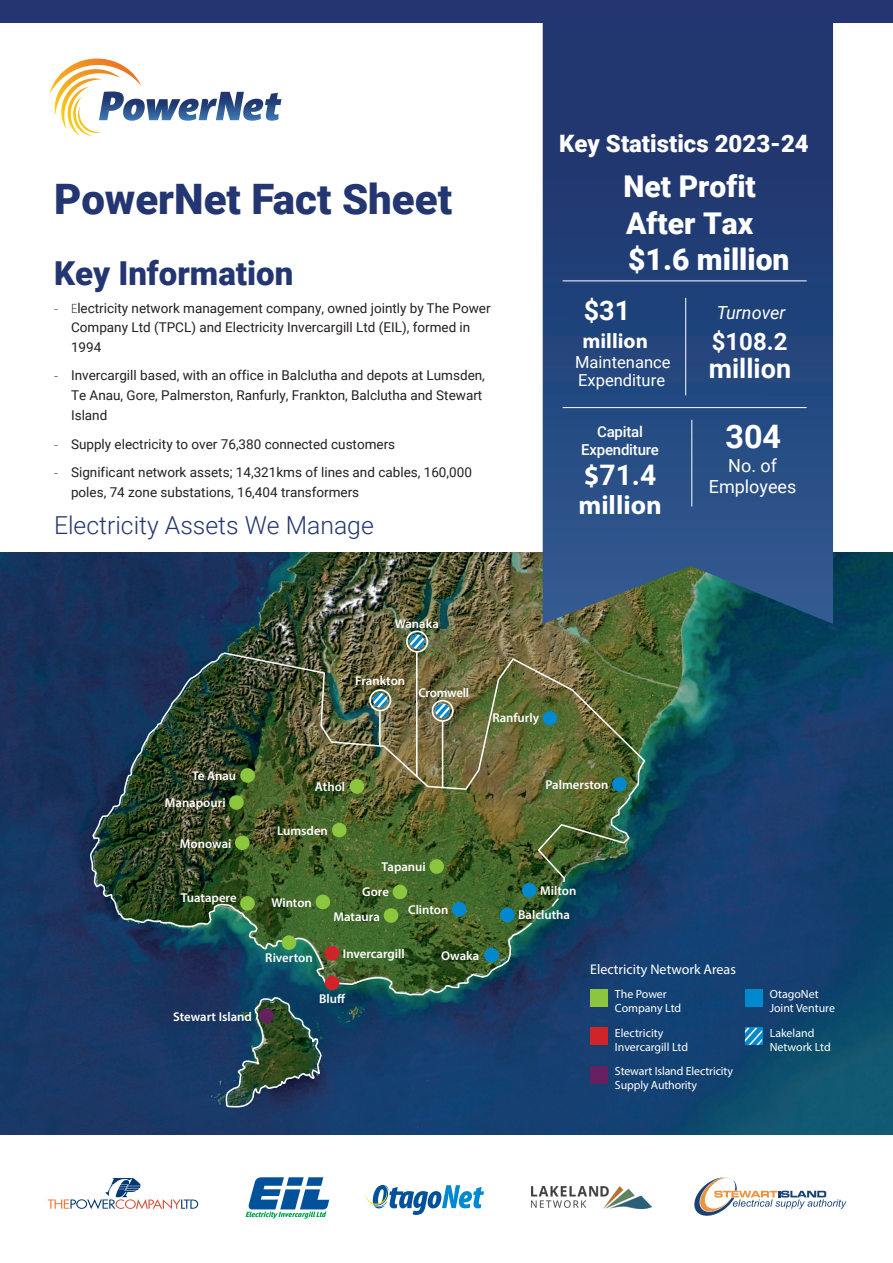
<style>
.page{position:relative;width:893px;height:1263px;background:#fff}
.page>*{position:absolute;margin:0;border:0;box-sizing:border-box;transform-origin:0 0}
.t1{font:900 42px "Roboto";color:#233671}
.t2{font:900 33px "Roboto";color:#233671}
.t3{font:700 32.4px "Roboto";color:#fff}
.t4{font:900 30px/36.5px "Roboto";color:#fff}
.t5{font:700 28.35px "Roboto";color:#fff}
.t6{font:700 27px "Roboto";color:#fff}
.t7{font:700 26.7px "Myriad Pro";color:#fff}
.t8{font:300 24.75px "Roboto";color:#233671}
.t9{font:900 24px "Roboto";color:#fff}
.t10{font:700 24px "Roboto";color:#fff}
.t11{font:700 21px "Myriad Pro";color:#fff}
.t12{font:18px/21.6px "Roboto";color:#fff;text-align:center}
.t13{font:italic 18px "Roboto";color:#fff}
.t14{font:16.5px/17.7px "Roboto";color:#fff}
.t15{font:500 15px/18.6px "Roboto";letter-spacing:-.015em;color:#fff;text-align:center}
.t16{font:14.1px "Myriad Pro";color:#fff}
.t17{font:13.5px/19.6px "Roboto";color:#231f20}
.Body_Paragraph{font:600 12.75px "Myriad Pro";color:#fff}
.Body_Paragraph-2{font:600 12.75px "Myriad Pro";letter-spacing:-.025em;color:#fff}
.t18{font:11.85px/14.1px "Myriad Pro";letter-spacing:-.005em;color:#fff}
.s1{font-family:"Myriad Pro";font-weight:300}
.s2{font-family:"Myriad Pro"}
</style>
<div class="page">
<svg style="left:246px;top:1177px;width:83px;height:41px"></svg>
<img style="left:0;top:553px;width:893px;height:581px">
<img style="left:224px;top:996px;width:99px;height:112px">
<div style="left:406px;top:630px;width:22px;height:23px;border:2px solid #fff;border-radius:50%"></div>
<img style="left:90px;top:652px;width:555px;height:343px">
<div style="left:612px;top:777px;width:15px;height:14px;background:#0089cf;border-radius:50%"></div>
<div style="left:484px;top:948px;width:15px;height:14px;background:#0089cf;border-radius:50%"></div>
<div style="left:500px;top:907px;width:15px;height:15px;background:#0089cf;border-radius:50%"></div>
<div style="left:384px;top:908px;width:14px;height:15px;background:#8bc63e;border-radius:50%"></div>
<div style="left:325px;top:946px;width:14px;height:14px;background:#d1232a;border-radius:50%"></div>
<div style="left:350px;top:779px;width:14px;height:15px;background:#8bc63e;border-radius:50%"></div>
<div style="left:543px;top:711px;width:14px;height:15px;background:#0089cf;border-radius:50%"></div>
<div style="left:259px;top:1008px;width:15px;height:15px;background:#661f5f;border-radius:50%"></div>
<div style="left:240px;top:768px;width:15px;height:15px;background:#8bc63e;border-radius:50%"></div>
<div style="left:282px;top:935px;width:14px;height:15px;background:#8bc63e;border-radius:50%"></div>
<div style="left:452px;top:902px;width:14px;height:14px;background:#0089cf;border-radius:50%"></div>
<div style="left:429px;top:859px;width:15px;height:15px;background:#8bc63e;border-radius:50%"></div>
<div style="left:393px;top:885px;width:14px;height:14px;background:#8bc63e;border-radius:50%"></div>
<div style="left:332px;top:823px;width:15px;height:14px;background:#8bc63e;border-radius:50%"></div>
<div style="left:316px;top:895px;width:14px;height:14px;background:#8bc63e;border-radius:50%"></div>
<div style="left:240px;top:896px;width:15px;height:15px;background:#8bc63e;border-radius:50%"></div>
<div style="left:325px;top:976px;width:14px;height:14px;background:#d1232a;border-radius:50%"></div>
<div style="left:522px;top:883px;width:14px;height:14px;background:#0089cf;border-radius:50%"></div>
<div style="left:229px;top:795px;width:15px;height:15px;background:#8bc63e;border-radius:50%"></div>
<div style="left:235px;top:835px;width:15px;height:15px;background:#8bc63e;border-radius:50%"></div>
<svg style="left:373px;top:693px;width:15px;height:15px"></svg>
<svg style="left:410px;top:634px;width:14px;height:15px"></svg>
<svg style="left:435px;top:703px;width:15px;height:15px"></svg>
<svg style="left:543px;top:23px;width:290px;height:601px;background:#254579"></svg>
<svg style="left:50px;top:59px;width:231px;height:62px"></svg>
<img style="left:531px;top:1186px;width:121px;height:23px">
<svg style="left:366px;top:1185px;width:118px;height:30px"></svg>
<svg style="left:48px;top:1178px;width:150px;height:31px"></svg>
<svg style="left:694px;top:1177px;width:152px;height:39px"></svg>
<div style="left:745px;top:989px;width:17px;height:17px;background:#0089cf"></div>
<div style="left:590px;top:1066px;width:17px;height:17px;background:#661f5f"></div>
<div style="left:590px;top:1028px;width:17px;height:17px;background:#d1232a"></div>
<div style="left:590px;top:989px;width:17px;height:17px;background:#8bc63e"></div>
<svg style="left:745px;top:1028px;width:17px;height:17px"></svg>
<hr style="left:685px;top:298px;width:1px;height:97px;background:#fff">
<hr style="left:691px;top:420px;width:1px;height:86px;background:#fff">
<hr style="left:563px;top:280px;width:244px;height:1px;background:#fff">
<hr style="left:563px;top:407px;width:244px;height:1px;background:#fff">
<div style="left:0;top:0;width:893px;height:23px;background:#233671"></div>
<div style="left:432px;top:700px;width:22px;height:22px;border:2px solid #fff;border-radius:50%"></div>
<hr style="left:442px;top:722px;width:1px;height:65px;background:#fff">
<p class="t1" style="left:54px;top:170px;width:400px">PowerNet Fact Sheet</p>
<p class="t2" style="left:54px;top:250px;width:241px">Key Information</p>
<p class="t17" style="left:71px;top:298px;width:421px;text-indent:-17px"><span class="s1">- E</span>lectricity network management company, owned jointly by The Power<br>Company Ltd (TPCL) and Electricity Invercargill Ltd (EIL), formed in<br>1994</p>
<p class="t17" style="left:71px;top:365px;width:415px;text-indent:-17px"><span class="s1">-</span> Invercargill based, with an office in Balclutha and depots at Lumsden,<br>Te Anau, Gore, Palmerston, Ranfurly, Frankton, Balclutha and Stewart<br>Island</p>
<p class="t17" style="left:54px;top:434px;width:343px"><span class="s1">-</span> Supply electricity to over 76,380 connected customers</p>
<p class="t17" style="left:71px;top:462px;width:402px;text-indent:-17px"><span class="s1">-</span> Significant network assets; 14,321kms of lines and cables, 160,000 poles, 74 zone substations, 16,404 transformers</p>
<p class="t8" style="left:54px;top:508px;width:321px">Electricity Assets We Manage</p>
<p class="t9" style="left:559px;top:127px;width:251px">Key Statistics 2023-24</p>
<p class="t4" style="left:624px;top:167px;width:167px">Net Profit<br>After Tax $1.6 million</p>
<p class="t6" style="left:584px;top:292px;width:48px">$31</p>
<p class="t11" style="left:582px;top:327px;width:67px">million</p>
<p class="t14" style="left:575px;top:353px;width:97px">Maintenance<br>Expenditure</p>
<p class="t15" style="left:581px;top:421px;width:79px">Capital<br>Expenditure</p>
<p class="t5" style="left:584px;top:455px;width:74px"><span class="s2">$</span>71.4</p>
<p class="t7" style="left:578px;top:487px;width:85px">million</p>
<p class="t13" style="left:717px;top:300px;width:70px">Turnover</p>
<p class="t10" style="left:712px;top:325px;width:77px">$108.2</p>
<p class="t6" style="left:709px;top:350px;width:84px">million</p>
<p class="t3" style="left:725px;top:414px;width:57px">304</p>
<p class="t12" style="left:709px;top:454px;width:89px">No. of<br>Employees</p>
<p class="Body_Paragraph" style="left:395px;top:615px;width:46px">Wanaka</p>
<p class="Body_Paragraph" style="left:355px;top:673px;width:51px">Frankton</p>
<p class="Body_Paragraph-2" style="left:418px;top:684px;width:52px">Cromwell</p>
<p class="Body_Paragraph" style="left:492px;top:710px;width:48px">Ranfurly</p>
<p class="Body_Paragraph" style="left:192px;top:767px;width:46px">Te Anau</p>
<p class="Body_Paragraph" style="left:165px;top:795px;width:62px">Manapouri</p>
<p class="Body_Paragraph" style="left:180px;top:835px;width:53px">Monowai</p>
<p class="Body_Paragraph" style="left:181px;top:890px;width:57px">Tuatapere</p>
<p class="Body_Paragraph" style="left:173px;top:1008px;width:80px">Stewart Island</p>
<p class="Body_Paragraph" style="left:315px;top:778px;width:32px">Athol</p>
<p class="Body_Paragraph" style="left:277px;top:822px;width:52px">Lumsden</p>
<p class="Body_Paragraph" style="left:382px;top:859px;width:46px">Tapanui</p>
<p class="Body_Paragraph" style="left:272px;top:894px;width:42px">Winton</p>
<p class="Body_Paragraph" style="left:265px;top:949px;width:49px">Riverton</p>
<p class="Body_Paragraph" style="left:362px;top:884px;width:28px">Gore</p>
<p class="Body_Paragraph" style="left:334px;top:908px;width:48px">Mataura</p>
<p class="Body_Paragraph" style="left:408px;top:901px;width:42px">Clinton</p>
<p class="Body_Paragraph" style="left:343px;top:945px;width:63px">Invercargill</p>
<p class="Body_Paragraph" style="left:441px;top:947px;width:40px">Owaka</p>
<p class="Body_Paragraph" style="left:319px;top:991px;width:28px">Bluff</p>
<p class="Body_Paragraph" style="left:545px;top:777px;width:64px">Palmerston</p>
<p class="Body_Paragraph" style="left:540px;top:883px;width:38px">Milton</p>
<p class="Body_Paragraph" style="left:518px;top:907px;width:53px">Balclutha</p>
<p class="t16" style="left:590px;top:960px;width:147px">Electricity Network Areas</p>
<p class="t18" style="left:615px;top:987px;width:68px">The Power<br>Company Ltd</p>
<p class="t18" style="left:615px;top:1025px;width:75px">Electricity<br>Invercargill Ltd</p>
<p class="t18" style="left:615px;top:1064px;width:120px">Stewart Island Electricity<br>Supply Authority</p>
<p class="t18" style="left:770px;top:987px;width:67px">OtagoNet<br>Joint Venture</p>
<p class="t18" style="left:770px;top:1025px;width:63px">Lakeland<br>Network Ltd</p>
</div>
